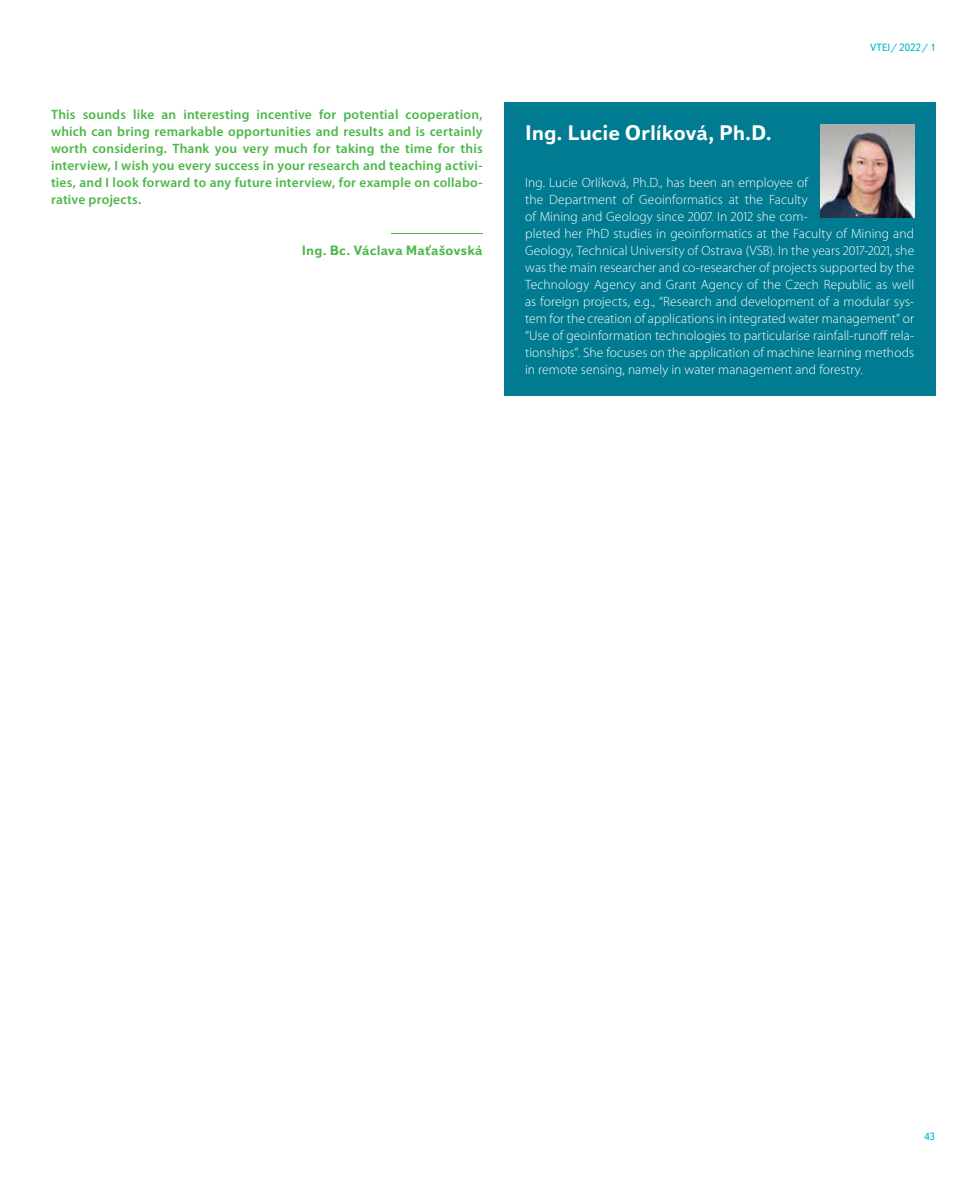
<style>
.page{position:relative;width:978px;height:1191px;background:#fff}
.page>*{position:absolute;margin:0;border:0;box-sizing:border-box;transform-origin:0 0}
.t1{font:700 21px "Textbook New";letter-spacing:-.01em;color:#fff}
.t2{font:300 13.5px/17px "Myriad Pro";letter-spacing:.005em;color:#fff}
.t3{font:600 13.5px/17px "Myriad Pro";letter-spacing:.015em;color:#4cb848;text-align:justify}
.t4{font:700 13.5px "Textbook New";letter-spacing:.005em;color:#4cb848}
.t5{font:10.5px "Textbook New";color:#00b7ce}
</style>
<div class="page">
<hr style="left:391px;top:233px;width:92px;height:1px;background:#4cb848">
<div style="left:504px;top:102px;width:431px;height:293px;background:#007b91"></div>
<img style="left:821px;top:124px;width:93px;height:94px">
<p class="t3" style="left:51px;top:106px;width:433px">This sounds like an interesting incentive for potential cooperation, which can bring remarkable opportunities and results and is certainly worth considering. Thank you very much for taking the time for this interview, I wish you every success in your research and teaching activi&shy;ties, and I look forward to any future interview, for example on collabo&shy;rative projects.</p>
<p class="t4" style="left:302px;top:242px;width:182px">Ing. Bc. Václava Maťašovská</p>
<p class="t5" style="left:870px;top:41px;width:67px">VTEI/ 2022/ 1</p>
<h1 class="t1" style="left:525px;top:119px;width:248px">Ing. Lucie Orlíková, Ph.D.</h1>
<p class="t2" style="left:525px;top:174px;width:391px">Ing. Lucie Orlíková, Ph.D., has been an employee of<br>the Department of Geoinformatics at the Faculty<br>of Mining and Geology since 2007. In 2012 she com-<br>pleted her PhD studies in geoinformatics at the Faculty of Mining and Geology, Technical University of Ostrava (VSB). In the years 2017-2021, she was the main researcher and co-researcher of projects supported by the Technology Agency and Grant Agency of the Czech Republic as well as foreign projects, e.g., “Research and development of a modular sys&shy;tem for the creation of applications in integrated water management” or “Use of geoinformation technologies to particularise rainfall-runoff rela&shy;tionships”. She focuses on the application of machine learning methods in remote sensing, namely in water management and forestry.</p>
<p class="t5" style="left:924px;top:1130px;width:12px">43</p>
</div>
